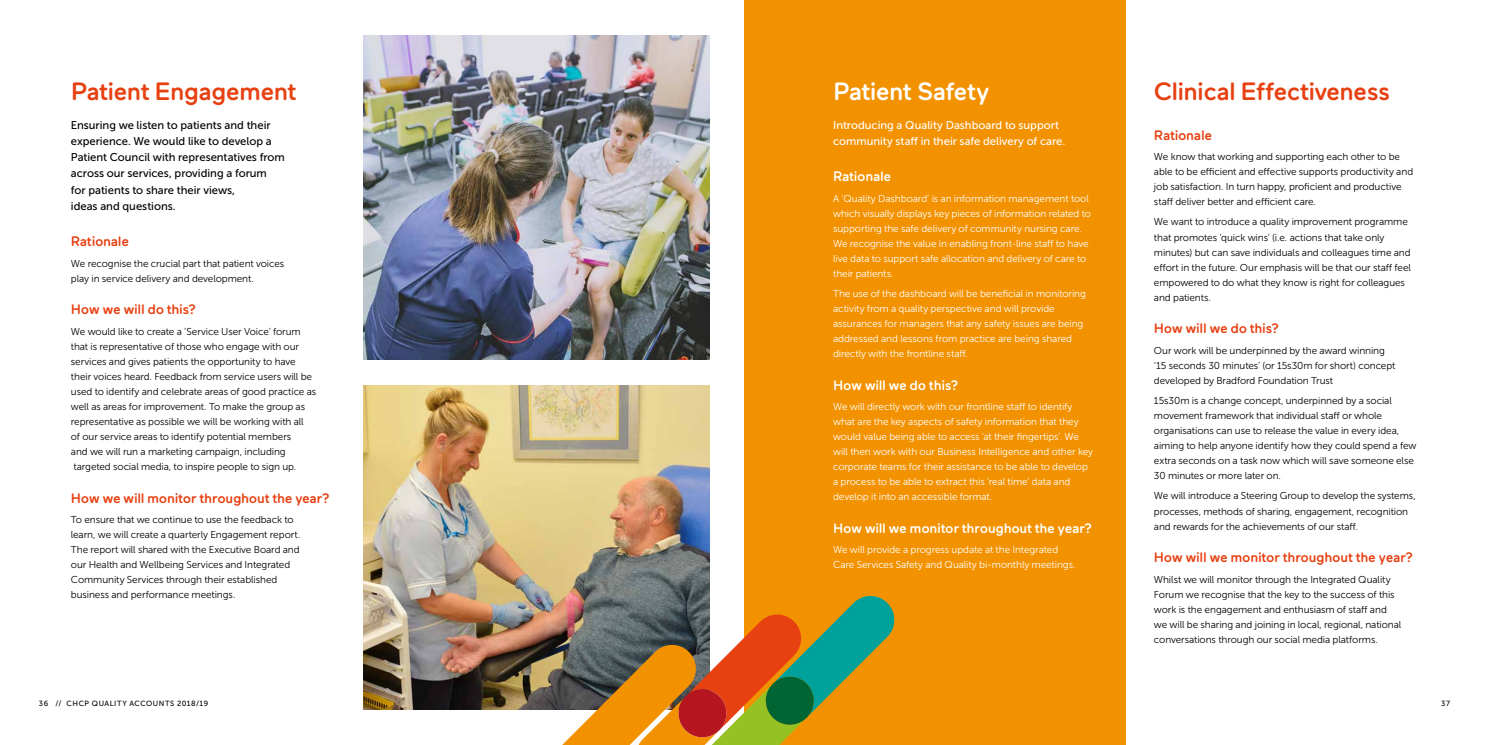
<style>
.page{position:relative;width:1489px;height:745px;background:#fff}
.page>*{position:absolute;margin:0;border:0;box-sizing:border-box;transform-origin:0 0}
.t1{font:500 25px "Maax Rounded";letter-spacing:-.03em;color:#e74011}
.t2{font:500 25px "Maax Rounded";letter-spacing:-.03em;color:#fff}
.t3{font:500 13.75px "Maax Rounded";letter-spacing:-.025em;color:#e74011}
.t4{font:500 13.75px "Maax Rounded";letter-spacing:-.025em;color:#fff}
.t5{font:11.25px/16.2px "Museo Sans 500";color:#000}
.t6{font:11.25px/16.2px "Museo Sans 500";color:#fff}
.t7{font:10px/15px "Museo Sans 300";letter-spacing:-.01em;color:#000}
.t8{font:10px/15px "Museo Sans 300";letter-spacing:-.01em;color:#fff}
.t9{font:7.5px "Museo Sans 500";letter-spacing:.07em;color:#000}
</style>
<div class="page">
<div style="left:744px;top:0;width:381px;height:744px;background:#f39200"></div>
<img style="left:363px;top:35px;width:346px;height:324px">
<img style="left:363px;top:385px;width:346px;height:324px">
<svg style="left:537px;top:593px;width:358px;height:151px"></svg>
<h1 class="t1" style="left:71px;top:77px;width:227px">Patient Engagement</h1>
<p class="t5" style="left:71px;top:116px;width:215px">Ensuring we listen to patients and their experience. We would like to develop a Patient Council with representatives from across our services, providing a forum<br>for patients to share their views,<br>ideas and questions.</p>
<h2 class="t3" style="left:71px;top:233px;width:60px">Rationale</h2>
<p class="t7" style="left:71px;top:255px;width:215px">We recognise the crucial part that patient voices play in service delivery and development.</p>
<h2 class="t3" style="left:71px;top:301px;width:127px">How we will do this?</h2>
<p class="t7" style="left:71px;top:323px;width:247px">We would like to create a ‘Service User Voice’ forum that is representative of those who engage with our services and gives patients the opportunity to have their voices heard. Feedback from service users will be used to identify and celebrate areas of good practice as well as areas for improvement. To make the group as representative as possible we will be working with all<br>of our service areas to identify potential members<br>and we will run a marketing campaign, including targeted social media, to inspire people to sign up.</p>
<h2 class="t3" style="left:71px;top:489px;width:260px">How we will monitor throughout the year?</h2>
<p class="t7" style="left:71px;top:511px;width:231px">To ensure that we continue to use the feedback to learn, we will create a quarterly Engagement report.<br>The report will shared with the Executive Board and our Health and Wellbeing Services and Integrated Community Services through their established business and performance meetings.</p>
<h1 class="t2" style="left:833px;top:77px;width:158px">Patient Safety</h1>
<p class="t6" style="left:833px;top:116px;width:234px">Introducing a Quality Dashboard to support community staff in their safe delivery of care.</p>
<h2 class="t4" style="left:833px;top:168px;width:60px">Rationale</h2>
<p class="t8" style="left:833px;top:190px;width:259px">A ‘Quality Dashboard’ is an information management tool which visually displays key pieces of information related to supporting the safe delivery of community nursing care.<br>We recognise the value in enabling front-line staff to have live data to support safe allocation and delivery of care to their patients.</p>
<p class="t8" style="left:833px;top:286px;width:254px">The use of the dashboard will be beneficial in monitoring activity from a quality perspective and will provide assurances for managers that any safety issues are being addressed and lessons from practice are being shared directly with the frontline staff.</p>
<h2 class="t4" style="left:833px;top:377px;width:127px">How will we do this?</h2>
<p class="t8" style="left:833px;top:399px;width:262px">We will directly work with our frontline staff to identify what are the key aspects of safety information that they would value being able to access ‘at their fingertips’. We will then work with our Business Intelligence and other key corporate teams for their assistance to be able to develop a process to be able to extract this ‘real time’ data and develop it into an accessible format.</p>
<h2 class="t4" style="left:833px;top:520px;width:261px">How will we monitor throughout the year?</h2>
<p class="t8" style="left:833px;top:542px;width:244px">We will provide a progress update at the Integrated<br>Care Services Safety and Quality bi-monthly meetings.</p>
<h1 class="t1" style="left:1153px;top:77px;width:238px">Clinical Effectiveness</h1>
<h2 class="t3" style="left:1153px;top:127px;width:60px">Rationale</h2>
<p class="t7" style="left:1153px;top:149px;width:261px">We know that working and supporting each other to be able to be efficient and effective supports productivity and job satisfaction. In turn happy, proficient and productive staff deliver better and efficient care.</p>
<p class="t7" style="left:1153px;top:214px;width:258px">We want to introduce a quality improvement programme that promotes ‘quick wins’ (i.e. actions that take only minutes) but can save individuals and colleagues time and effort in the future. Our emphasis will be that our staff feel empowered to do what they know is right for colleagues and patients.</p>
<h2 class="t3" style="left:1153px;top:320px;width:127px">How will we do this?</h2>
<p class="t7" style="left:1153px;top:342px;width:243px">Our work will be underpinned by the award winning ‘15 seconds 30 minutes’ (or 15s30m for short) concept developed by Bradford Foundation Trust</p>
<p class="t7" style="left:1153px;top:393px;width:264px">15s30m is a change concept, underpinned by a social movement framework that individual staff or whole organisations can use to release the value in every idea, aiming to help anyone identify how they could spend a few extra seconds on a task now which will save someone else 30 minutes or more later on.</p>
<p class="t7" style="left:1153px;top:488px;width:263px">We will introduce a Steering Group to develop the systems, processes, methods of sharing, engagement, recognition and rewards for the achievements of our staff.</p>
<h2 class="t3" style="left:1153px;top:549px;width:261px">How will we monitor throughout the year?</h2>
<p class="t7" style="left:1153px;top:571px;width:249px">Whilst we will monitor through the Integrated Quality Forum we recognise that the key to the success of this work is the engagement and enthusiasm of staff and we will be sharing and joining in local, regional, national conversations through our social media platforms.</p>
<p class="t9" style="left:39px;top:698px;width:171px">36 // CHCP QUALITY ACCOUNTS 2018/19</p>
<p class="t9" style="left:1440px;top:698px;width:10px">37</p>
</div>
